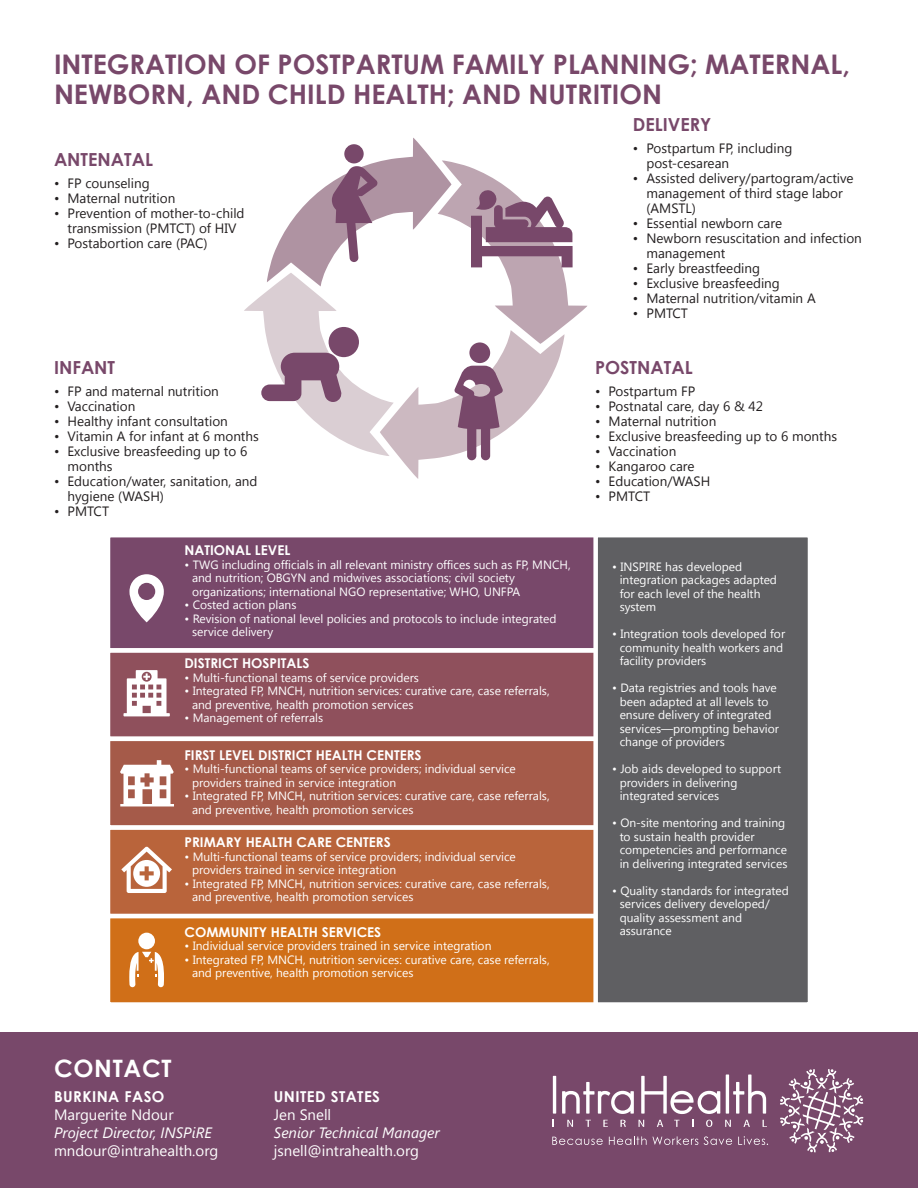
<style>
.page{position:relative;width:918px;height:1188px;background:#fff}
.page>*{position:absolute;margin:0;border:0;box-sizing:border-box;transform-origin:0 0}
.t1{font:700 27px/30px "Century Gothic";color:#78486a}
.t2{font:700 24px "Century Gothic";letter-spacing:.03em;color:#fff}
.t3{font:700 18px "Century Gothic";color:#78486a}
.t4{font:15px "Segoe UI";color:#fff}
.t5{font:italic 15px "Segoe UI";color:#fff}
.t6{font:700 15px "Century Gothic";letter-spacing:.03em;color:#fff}
.t7{font:13.5px/15px "Segoe UI";color:#231f20}
.t8{font:700 13.5px "Century Gothic";color:#fff}
.t9{font:12px/13.5px "Segoe UI";color:#fff}
</style>
<div class="page">
<div style="left:0;top:1032px;width:918px;height:156px;background:#78486a"></div>
<svg style="left:553px;top:1076px;width:3px;height:38px"></svg>
<svg style="left:562px;top:1082px;width:72px;height:32px"></svg>
<svg style="left:641px;top:1076px;width:79px;height:38px"></svg>
<svg style="left:726px;top:1075px;width:40px;height:39px"></svg>
<svg style="left:567px;top:1120px;width:6px;height:7px"></svg>
<svg style="left:586px;top:1120px;width:5px;height:7px"></svg>
<svg style="left:603px;top:1120px;width:5px;height:7px"></svg>
<svg style="left:620px;top:1120px;width:6px;height:7px"></svg>
<svg style="left:639px;top:1120px;width:5px;height:7px"></svg>
<svg style="left:657px;top:1120px;width:6px;height:7px"></svg>
<svg style="left:674px;top:1120px;width:6px;height:7px"></svg>
<svg style="left:706px;top:1120px;width:6px;height:7px"></svg>
<svg style="left:725px;top:1120px;width:6px;height:7px"></svg>
<svg style="left:743px;top:1120px;width:7px;height:7px"></svg>
<svg style="left:552px;top:1137px;width:51px;height:8px"></svg>
<svg style="left:609px;top:1136px;width:89px;height:9px"></svg>
<svg style="left:704px;top:1136px;width:28px;height:9px"></svg>
<svg style="left:738px;top:1136px;width:30px;height:9px"></svg>
<svg style="left:780px;top:1069px;width:83px;height:83px"></svg>
<svg style="left:244px;top:138px;width:343px;height:341px"></svg>
<div style="left:110px;top:653px;width:483px;height:84px;background:#8f505c"></div>
<div style="left:110px;top:918px;width:483px;height:85px;background:#d06f18"></div>
<div style="left:110px;top:830px;width:483px;height:84px;background:#b9643b"></div>
<svg style="left:110px;top:741px;width:483px;height:89px;background:#aa6353"></svg>
<svg style="left:120px;top:760px;width:54px;height:46px"></svg>
<svg style="left:121px;top:847px;width:51px;height:46px"></svg>
<svg style="left:124px;top:670px;width:46px;height:46px"></svg>
<div style="left:138px;top:933px;width:17px;height:16px;background:#fff;border-radius:50%"></div>
<svg style="left:129px;top:952px;width:35px;height:35px"></svg>
<div style="left:110px;top:537px;width:483px;height:116px;background:#78486a"></div>
<svg style="left:129px;top:574px;width:35px;height:48px"></svg>
<div style="left:593px;top:537px;width:215px;height:466px;background:#5f5f62"></div>
<h1 class="t1" style="left:54px;top:49px;width:797px">INTEGRATION OF POSTPARTUM FAMILY PLANNING; MATERNAL,<br>NEWBORN, AND CHILD HEALTH; AND NUTRITION</h1>
<h2 class="t3" style="left:54px;top:148px;width:101px">ANTENATAL</h2>
<p class="t7" style="left:54px;top:175px;width:97px">• FP counseling</p>
<p class="t7" style="left:54px;top:190px;width:123px">• Maternal nutrition</p>
<p class="t7" style="left:54px;top:205px;width:192px;text-align:center">• Prevention of mother-to-child transmission (PMTCT) of HIV</p>
<p class="t7" style="left:54px;top:235px;width:155px">• Postabortion care (PAC)</p>
<h2 class="t3" style="left:54px;top:356px;width:63px">INFANT</h2>
<p class="t7" style="left:54px;top:383px;width:166px">• FP and maternal nutrition</p>
<p class="t7" style="left:54px;top:398px;width:83px">• Vaccination</p>
<p class="t7" style="left:54px;top:413px;width:175px">• Healthy infant consultation</p>
<p class="t7" style="left:54px;top:428px;width:206px">• Vitamin A for infant at 6 months</p>
<p class="t7" style="left:68px;top:443px;width:181px;text-indent:-14px">• Exclusive breasfeeding up to 6 months</p>
<p class="t7" style="left:68px;top:473px;width:192px;text-indent:-14px">• Education/water, sanitation, and hygiene (WASH)</p>
<p class="t7" style="left:54px;top:503px;width:57px">• PMTCT</p>
<p class="t8" style="left:185px;top:542px;width:107px">NATIONAL LEVEL</p>
<p class="t9" style="left:192px;top:557px;width:380px;text-indent:-8px">• TWG including officials in all relevant ministry offices such as FP, MNCH, and nutrition; OBGYN and midwives associations; civil society organizations; international NGO representative; WHO, UNFPA</p>
<p class="t9" style="left:185px;top:598px;width:114px">• Costed action plans</p>
<p class="t9" style="left:192px;top:611px;width:366px;text-indent:-8px">• Revision of national level policies and protocols to include integrated service delivery</p>
<p class="t8" style="left:185px;top:655px;width:127px">DISTRICT HOSPITALS</p>
<p class="t9" style="left:185px;top:670px;width:236px">• Multi-functional teams of service providers</p>
<p class="t9" style="left:192px;top:684px;width:359px;text-indent:-8px">• Integrated FP, MNCH, nutrition services: curative care, case referrals, and preventive, health promotion services</p>
<p class="t9" style="left:185px;top:711px;width:140px">• Management of referrals</p>
<p class="t8" style="left:185px;top:746px;width:239px">FIRST LEVEL DISTRICT HEALTH CENTERS</p>
<p class="t9" style="left:192px;top:762px;width:325px;text-indent:-8px">• Multi-functional teams of service providers; individual service providers trained in service integration</p>
<p class="t9" style="left:192px;top:789px;width:359px;text-indent:-8px">• Integrated FP, MNCH, nutrition services: curative care, case referrals, and preventive, health promotion services</p>
<p class="t8" style="left:185px;top:834px;width:208px">PRIMARY HEALTH CARE CENTERS</p>
<p class="t9" style="left:192px;top:849px;width:325px;text-indent:-8px">• Multi-functional teams of service providers; individual service providers trained in service integration</p>
<p class="t9" style="left:192px;top:876px;width:359px;text-indent:-8px">• Integrated FP, MNCH, nutrition services: curative care, case referrals, and preventive, health promotion services</p>
<p class="t8" style="left:185px;top:923px;width:198px">COMMUNITY HEALTH SERVICES</p>
<p class="t9" style="left:185px;top:939px;width:308px">• Individual service providers trained in service integration</p>
<p class="t9" style="left:192px;top:952px;width:359px;text-indent:-8px">• Integrated FP, MNCH, nutrition services: curative care, case referrals, and preventive, health promotion services</p>
<h2 class="t3" style="left:633px;top:113px;width:80px">DELIVERY</h2>
<p class="t7" style="left:646px;top:140px;width:148px;text-indent:-14px">• Postpartum FP, including post-cesarean</p>
<p class="t7" style="left:646px;top:170px;width:209px;text-indent:-14px">• Assisted delivery/partogram/active management of third stage labor (AMSTL)</p>
<p class="t7" style="left:633px;top:215px;width:151px">• Essential newborn care</p>
<p class="t7" style="left:646px;top:230px;width:217px;text-indent:-14px">• Newborn resuscitation and infection management</p>
<p class="t7" style="left:633px;top:260px;width:129px">• Early breastfeeding</p>
<p class="t7" style="left:633px;top:275px;width:148px">• Exclusive breasfeeding</p>
<p class="t7" style="left:633px;top:290px;width:184px">• Maternal nutrition/vitamin A</p>
<p class="t7" style="left:633px;top:305px;width:57px">• PMTCT</p>
<h2 class="t3" style="left:595px;top:356px;width:99px">POSTNATAL</h2>
<p class="t7" style="left:595px;top:383px;width:102px">• Postpartum FP</p>
<p class="t7" style="left:595px;top:398px;width:170px">• Postnatal care, day 6 &amp; 42</p>
<p class="t7" style="left:595px;top:413px;width:123px">• Maternal nutrition</p>
<p class="t7" style="left:595px;top:428px;width:244px">• Exclusive breasfeeding up to 6 months</p>
<p class="t7" style="left:595px;top:443px;width:83px">• Vaccination</p>
<p class="t7" style="left:595px;top:458px;width:101px">• Kangaroo care</p>
<p class="t7" style="left:595px;top:473px;width:117px">• Education/WASH</p>
<p class="t7" style="left:595px;top:488px;width:57px">• PMTCT</p>
<p class="t9" style="left:620px;top:559px;width:159px;text-indent:-8px">• INSPIRE has developed integration packages adapted for each level of the health system</p>
<p class="t9" style="left:620px;top:627px;width:167px;text-indent:-8px">• Integration tools developed for community health workers and facility providers</p>
<p class="t9" style="left:620px;top:681px;width:161px;text-indent:-8px">• Data registries and tools have been adapted at all levels to ensure delivery of integrated services—prompting behavior change of providers</p>
<p class="t9" style="left:620px;top:762px;width:163px;text-indent:-8px">• Job aids developed to support providers in delivering integrated services</p>
<p class="t9" style="left:620px;top:816px;width:169px;text-indent:-8px">• On-site mentoring and training to sustain health provider competencies and performance in delivering integrated services</p>
<p class="t9" style="left:620px;top:883px;width:171px;text-indent:-8px">• Quality standards for integrated services delivery developed/ quality assessment and assurance</p>
<p class="t2" style="left:54px;top:1053px;width:119px">CONTACT</p>
<p class="t6" style="left:54px;top:1087px;width:112px">BURKINA FASO</p>
<p class="t4" style="left:54px;top:1104px;width:121px">Marguerite Ndour</p>
<p class="t5" style="left:54px;top:1122px;width:160px">Project Director, INSPiRE</p>
<p class="t4" style="left:54px;top:1140px;width:166px">mndour@intrahealth.org</p>
<p class="t6" style="left:274px;top:1087px;width:108px">UNITED STATES</p>
<p class="t4" style="left:274px;top:1104px;width:59px">Jen Snell</p>
<p class="t5" style="left:274px;top:1122px;width:168px">Senior Technical Manager</p>
<p class="t4" style="left:274px;top:1140px;width:147px">jsnell@intrahealth.org</p>
</div>
